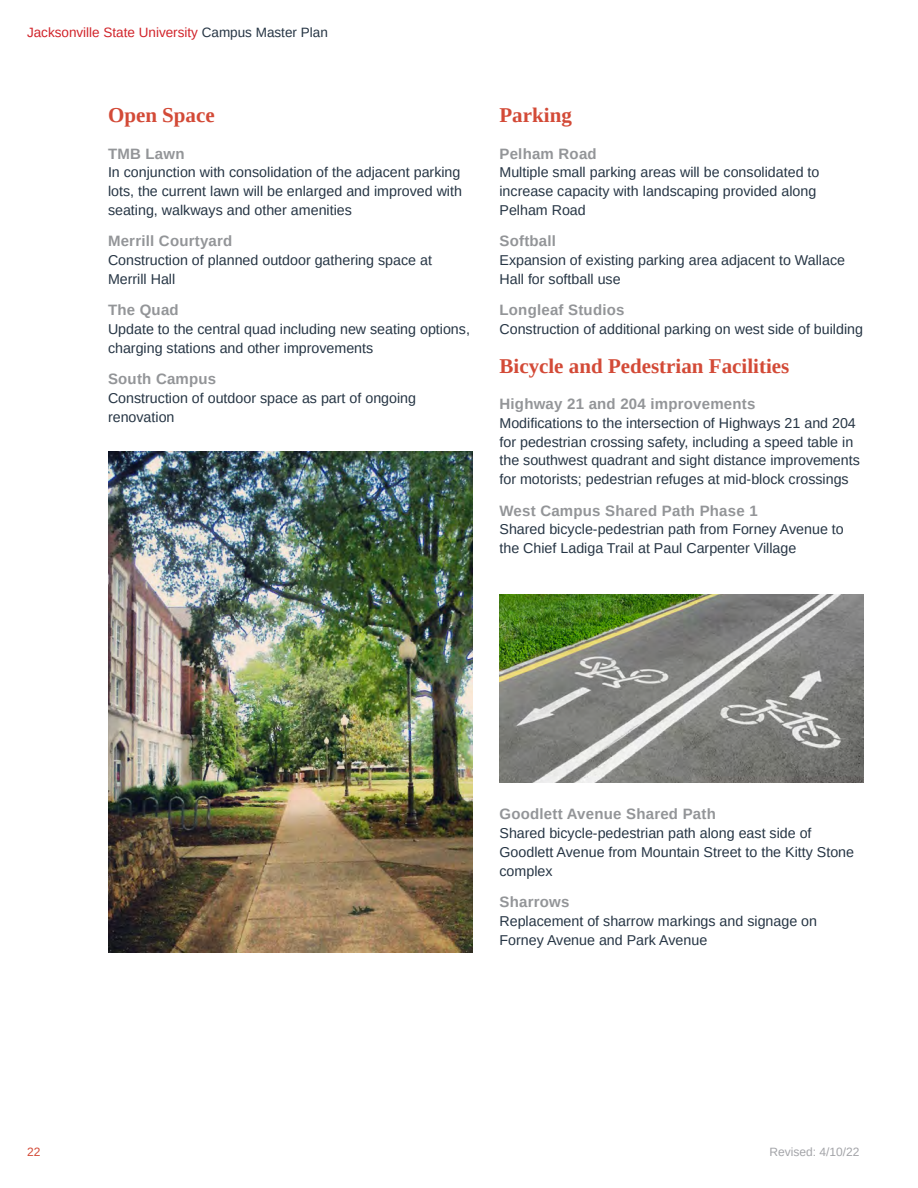
<style>
.page{position:relative;width:918px;height:1188px;background:#fff}
.page>*{position:absolute;margin:0;border:0;box-sizing:border-box;transform-origin:0 0}
.Heading_1{font:700 21px "Liberation Serif";color:#d34a37}
.Heading_2{font:700 15px "Liberation Sans";letter-spacing:.015em;color:#939598}
.t1{font:14.25px/18.8px "Liberation Sans";color:#263544}
.t2{font:13.5px "Liberation Sans";color:#d1232a}
.t3{font:12px "Liberation Sans";color:#a3a4a8}
.t4{font:12px "Liberation Sans";color:#d34a37}
.s1{color:#263544}
</style>
<div class="page">
<img style="left:108px;top:452px;width:364px;height:500px">
<img style="left:500px;top:594px;width:364px;height:189px">
<p class="t2" style="left:27px;top:24px;width:302px">Jacksonville State University <span class="s1">Campus Master Plan</span></p>
<p class="Heading_1" style="left:108px;top:101px;width:108px">Open Space</p>
<p class="Heading_2" style="left:108px;top:143px;width:78px">TMB Lawn</p>
<p class="t1" style="left:108px;top:163px;width:356px;text-align:justify">In conjunction with consolidation of the adjacent parking lots, the current lawn will be enlarged and improved with seating, walkways and other amenities</p>
<p class="Heading_2" style="left:108px;top:231px;width:126px">Merrill Courtyard</p>
<p class="t1" style="left:108px;top:251px;width:325px">Construction of planned outdoor gathering space at<br>Merrill Hall</p>
<p class="Heading_2" style="left:108px;top:300px;width:72px">The Quad</p>
<p class="t1" style="left:108px;top:320px;width:363px">Update to the central quad including new seating options, charging stations and other improvements</p>
<p class="Heading_2" style="left:108px;top:369px;width:110px">South Campus</p>
<p class="t1" style="left:108px;top:389px;width:310px">Construction of outdoor space as part of ongoing renovation</p>
<p class="Heading_1" style="left:500px;top:101px;width:74px">Parking</p>
<p class="Heading_2" style="left:500px;top:143px;width:99px">Pelham Road</p>
<p class="t1" style="left:500px;top:163px;width:321px">Multiple small parking areas will be consolidated to increase capacity with landscaping provided along<br>Pelham Road</p>
<p class="Heading_2" style="left:500px;top:231px;width:58px">Softball</p>
<p class="t1" style="left:500px;top:251px;width:347px">Expansion of existing parking area adjacent to Wallace<br>Hall for softball use</p>
<p class="Heading_2" style="left:500px;top:300px;width:127px">Longleaf Studios</p>
<p class="t1" style="left:500px;top:320px;width:365px">Construction of additional parking on west side of building</p>
<p class="Heading_1" style="left:500px;top:352px;width:291px">Bicycle and Pedestrian Facilities</p>
<p class="Heading_2" style="left:500px;top:394px;width:258px">Highway 21 and 204 improvements</p>
<p class="t1" style="left:500px;top:414px;width:362px">Modifications to the intersection of Highways 21 and 204 for pedestrian crossing safety, including a speed table in the southwest quadrant and sight distance improvements for motorists; pedestrian refuges at mid-block crossings</p>
<p class="Heading_2" style="left:500px;top:500px;width:260px">West Campus Shared Path Phase 1</p>
<p class="t1" style="left:500px;top:520px;width:346px">Shared bicycle-pedestrian path from Forney Avenue to the Chief Ladiga Trail at Paul Carpenter Village</p>
<p class="Heading_2" style="left:500px;top:804px;width:218px">Goodlett Avenue Shared Path</p>
<p class="t1" style="left:500px;top:824px;width:356px">Shared bicycle-pedestrian path along east side of<br>Goodlett Avenue from Mountain Street to the Kitty Stone complex</p>
<p class="Heading_2" style="left:500px;top:892px;width:71px">Sharrows</p>
<p class="t1" style="left:500px;top:912px;width:319px">Replacement of sharrow markings and signage on<br>Forney Avenue and Park Avenue</p>
<p class="t4" style="left:27px;top:1144px;width:15px">22</p>
<p class="t3" style="left:770px;top:1144px;width:92px">Revised: 4/10/22</p>
</div>
